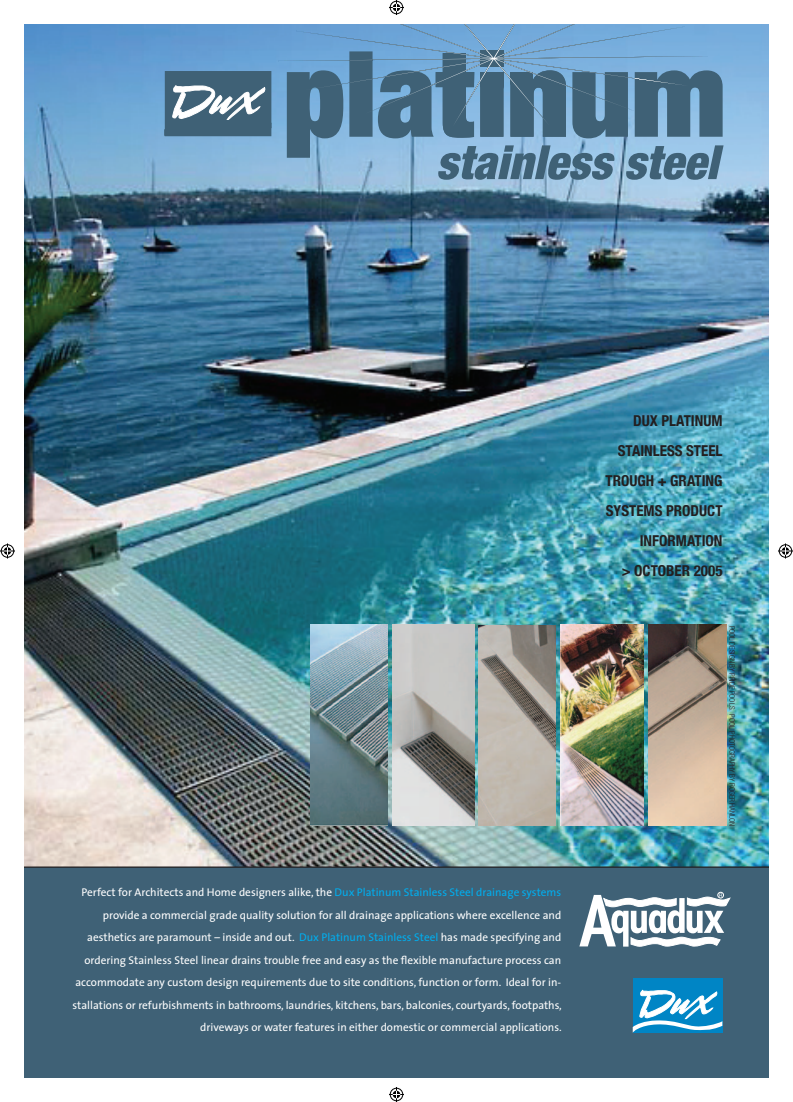
<style>
.page{position:relative;width:793px;height:1102px;background:#fff}
.page>*{position:absolute;margin:0;border:0;box-sizing:border-box;transform-origin:0 0}
.t1{font:700 condensed 15px/30px "Helvetica Neue";color:#231f20;text-align:right}
.t2{font:11.25px/22.5px "The Sans";color:#fff;text-align:right}
.t3{font:300 condensed 7.5px "Helvetica Neue";letter-spacing:-.005em;color:#231f20}
.s1{color:#00aeef}
</style>
<div class="page">
<img style="left:24px;top:24px;width:744px;height:842px">
<div style="left:24px;top:866px;width:744px;height:211px;background:#3f6176"></div>
<svg style="left:437px;top:145px;width:178px;height:35px;background:#6a8fa9"></svg>
<svg style="left:625px;top:145px;width:98px;height:35px;background:#6c91ab"></svg>
<div style="left:165px;top:71px;width:106px;height:65px;background:#3f6176"></div>
<svg style="left:164px;top:85px;width:107px;height:52px"></svg>
<svg style="left:287px;top:126px;width:56px;height:32px;background:#5e86a2"></svg>
<svg style="left:349px;top:126px;width:154px;height:12px;background:#527891"></svg>
<svg style="left:510px;top:126px;width:56px;height:11px"></svg>
<svg style="left:572px;top:126px;width:56px;height:12px"></svg>
<svg style="left:277px;top:24px;width:433px;height:102px;background:#618eb3"></svg>
<svg style="left:635px;top:70px;width:87px;height:67px;background:#4e738c"></svg>
<img style="left:310px;top:624px;width:78px;height:201px">
<img style="left:478px;top:625px;width:78px;height:200px">
<img style="left:392px;top:624px;width:83px;height:200px">
<img style="left:561px;top:624px;width:82px;height:200px">
<img style="left:648px;top:624px;width:78px;height:200px">
<div style="left:633px;top:977px;width:89px;height:55px;background:#0085c5"></div>
<svg style="left:633px;top:989px;width:89px;height:43px"></svg>
<div style="left:717px;top:891px;width:7px;height:7px;border:1px solid #fff;border-radius:50%"></div>
<svg style="left:579px;top:893px;width:151px;height:53px"></svg>
<svg style="left:389px;top:0;width:15px;height:15px"></svg>
<svg style="left:389px;top:1087px;width:15px;height:14px"></svg>
<svg style="left:0;top:543px;width:15px;height:15px"></svg>
<svg style="left:778px;top:543px;width:15px;height:15px"></svg>
<p class="t2" style="left:72px;top:880px;width:491px">Perfect for Architects and Home designers alike, the <span class="s1">Dux Platinum Stainless Steel drainage systems </span>provide a commercial grade quality solution for all drainage applications where excellence and aesthetics are paramount – inside and out. <span class="s1">Dux Platinum Stainless Steel</span> has made specifying and ordering Stainless Steel linear drains trouble free and easy as the flexible manufacture process can accommodate any custom design requirements due to site conditions, function or form. Ideal for in&shy;stallations or refurbishments in bathrooms, laundries, kitchens, bars, balconies, courtyards, footpaths, driveways or water features in either domestic or commercial applications.</p>
<h1 class="t1" style="left:605px;top:405px;width:119px">DUX PLATINUM<br>STAINLESS STEEL<br>TROUGH + GRATING<br>SYSTEMS PRODUCT<br>INFORMATION<br>&gt; OCTOBER 2005</h1>
<p class="t3" style="left:736px;top:625px;width:202px;rotate:90deg">POOL DESIGN BY PRIDE POOLS. POOL PHOTOGRAPHY BY ROGER HANLON</p>
</div>
